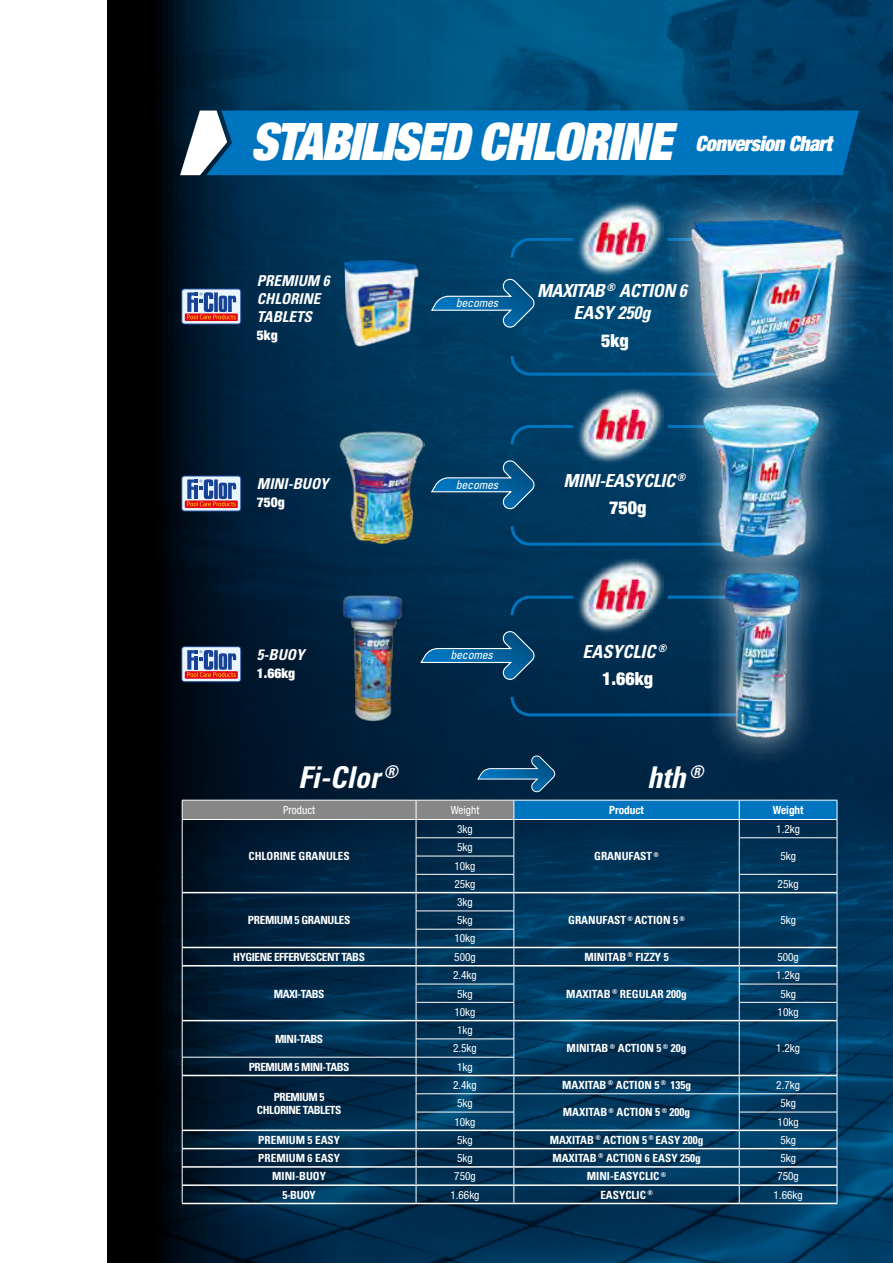
<style>
.page{position:relative;width:893px;height:1263px;background:#fff}
.page>*{position:absolute;margin:0;border:0;box-sizing:border-box;transform-origin:0 0}
.t1{font:italic 900 expanded 51.75px "Helvetica Neue";letter-spacing:-.03em;color:#fff;scale:.95 1}
.t2{font:italic 700 condensed 30px "Univers";color:#fff}
.t3{font:italic 900 expanded 21px "Helvetica Neue";letter-spacing:-.02em;color:#fff;scale:.95 1}
.t4{font:italic 700 condensed 18px/21.6px "Univers";letter-spacing:-.02em;color:#fff;text-align:center}
.t5{font:900 condensed 18px "Helvetica Neue";color:#fff}
.t6{font:italic 700 condensed 18px "Univers";color:#fff}
.t7{font:italic 700 condensed 15px/18px "Univers";color:#fff}
.t8{font:900 condensed 13.5px "Helvetica Neue";color:#fff}
.t9{font:italic condensed 12px "Univers";letter-spacing:-.025em;color:#fff}
.t10{font:700 condensed 11.25px "Univers";color:#fff}
.t11{font:condensed 11.25px/18.3px "Helvetica Neue";color:#fff}
.t12{font:700 condensed 11.25px/13.5px "Univers";letter-spacing:-.04em;color:#fff;text-align:center}
.t13{font:700 condensed 11.25px "Univers";letter-spacing:-.03em;color:#fff}
.t14{font:700 condensed 11.25px "Helvetica Neue";color:#fff}
</style>
<div class="page">
<img style="left:107px;top:0;width:786px;height:1263px">
<svg style="left:180px;top:111px;width:679px;height:64px;background:#0a78bd"></svg>
<img style="left:339px;top:431px;width:86px;height:114px">
<img style="left:335px;top:592px;width:68px;height:135px">
<img style="left:577px;top:195px;width:82px;height:41px">
<img style="left:577px;top:382px;width:87px;height:41px">
<img style="left:577px;top:553px;width:87px;height:41px">
<div style="left:182px;top:289px;width:59px;height:35px;background:#eaf6fe;border-radius:3px"></div>
<div style="left:182px;top:289px;width:59px;height:35px;border:1px solid #164194;border-radius:3px"></div>
<svg style="left:185px;top:313px;width:53px;height:8px"></svg>
<svg style="left:187px;top:292px;width:49px;height:27px"></svg>
<div style="left:182px;top:476px;width:59px;height:35px;background:#eaf6fe;border-radius:3px"></div>
<div style="left:182px;top:476px;width:59px;height:35px;border:1px solid #164194;border-radius:3px"></div>
<svg style="left:185px;top:500px;width:53px;height:8px"></svg>
<svg style="left:187px;top:479px;width:49px;height:27px"></svg>
<div style="left:182px;top:647px;width:59px;height:35px;background:#eaf6fe;border-radius:3px"></div>
<div style="left:182px;top:646px;width:59px;height:36px;border:1px solid #164194;border-radius:3px"></div>
<div style="left:185px;top:671px;width:53px;height:8px;background:#e30613"></div>
<svg style="left:187px;top:650px;width:49px;height:27px"></svg>
<img style="left:344px;top:247px;width:84px;height:109px">
<hr style="left:182px;top:1203px;width:234px;height:1px;background:#fff">
<hr style="left:416px;top:1203px;width:98px;height:1px;background:#fff">
<hr style="left:514px;top:1203px;width:225px;height:1px;background:#fff">
<hr style="left:739px;top:1203px;width:98px;height:1px;background:#fff">
<svg style="left:182px;top:800px;width:656px;height:403px;background:#103e5f"></svg>
<hr style="left:416px;top:911px;width:98px;height:1px;background:#fff">
<svg style="left:477px;top:754px;width:78px;height:39px;background:#11466b"></svg>
<svg style="left:431px;top:236px;width:228px;height:141px;background:#104e77"></svg>
<svg style="left:431px;top:423px;width:247px;height:124px;background:#11466c"></svg>
<svg style="left:420px;top:594px;width:274px;height:124px;background:#0f395c"></svg>
<div style="left:659px;top:186px;width:217px;height:234px;background:#fff;opacity:.75"></div>
<img style="left:679px;top:197px;width:179px;height:208px">
<div style="left:678px;top:377px;width:167px;height:206px;background:#fff;opacity:.75"></div>
<img style="left:696px;top:397px;width:128px;height:144px">
<div style="left:694px;top:541px;width:135px;height:227px;background:#fff;opacity:.75"></div>
<img style="left:706px;top:543px;width:113px;height:199px">
<h1 class="t1" style="left:251px;top:109px;width:445px">STABILISED CHLORINE</h1>
<h3 class="t3" style="left:695px;top:130px;width:145px">Conversion Chart</h3>
<h3 class="t7" style="left:257px;top:272px;width:74px">PREMIUM 6<br>CHLORINE<br>TABLETS</h3>
<p class="t8" style="left:257px;top:327px;width:22px">5kg</p>
<h3 class="t7" style="left:257px;top:475px;width:73px">MINI-BUOY</h3>
<p class="t8" style="left:257px;top:494px;width:30px">750g</p>
<h3 class="t7" style="left:257px;top:645px;width:49px">5-BUOY</h3>
<p class="t8" style="left:257px;top:665px;width:40px">1.66kg</p>
<p class="t9" style="left:456px;top:295px;width:44px">becomes</p>
<h3 class="t4" style="left:537px;top:280px;width:151px">MAXITAB <sup>®</sup> ACTION 6<br>EASY 250g</h3>
<h3 class="t5" style="left:601px;top:330px;width:29px">5kg</h3>
<p class="t9" style="left:456px;top:477px;width:44px">becomes</p>
<h3 class="t4" style="left:563px;top:470px;width:124px">MINI-EASYCLIC <sup>®</sup></h3>
<h3 class="t5" style="left:609px;top:497px;width:39px">750g</h3>
<p class="t9" style="left:451px;top:647px;width:44px">becomes</p>
<h3 class="t6" style="left:583px;top:640px;width:85px">EASYCLIC <sup>®</sup></h3>
<h3 class="t5" style="left:602px;top:667px;width:53px">1.66kg</h3>
<h2 class="t2" style="left:298px;top:759px;width:101px">Fi-Clor <sup>®</sup></h2>
<h2 class="t2" style="left:647px;top:759px;width:58px">hth <sup>®</sup></h2>
<p class="t11" style="left:283px;top:801px;width:33px">Product</p>
<p class="t11" style="left:451px;top:801px;width:30px">Weight</p>
<p class="t14" style="left:609px;top:803px;width:36px">Product</p>
<p class="t14" style="left:773px;top:803px;width:32px">Weight</p>
<p class="t10" style="left:248px;top:849px;width:103px">CHLORINE GRANULES</p>
<p class="t11" style="left:457px;top:820px;width:17px">3kg</p>
<p class="t11" style="left:776px;top:820px;width:25px">1.2kg</p>
<p class="t11" style="left:457px;top:838px;width:17px">5kg</p>
<p class="t10" style="left:594px;top:849px;width:66px">GRANUFAST <sup>®</sup></p>
<p class="t11" style="left:780px;top:847px;width:17px">5kg</p>
<p class="t11" style="left:454px;top:856px;width:23px">10kg<br>25kg</p>
<p class="t11" style="left:778px;top:875px;width:23px">25kg</p>
<p class="t13" style="left:248px;top:913px;width:104px">PREMIUM 5 GRANULES</p>
<p class="t11" style="left:457px;top:893px;width:17px">3kg</p>
<p class="t10" style="left:568px;top:913px;width:118px">GRANUFAST <sup>®</sup> ACTION 5 <sup>®</sup></p>
<p class="t11" style="left:457px;top:911px;width:17px">5kg</p>
<p class="t11" style="left:780px;top:911px;width:17px">5kg</p>
<p class="t11" style="left:454px;top:929px;width:23px">10kg</p>
<p class="t12" style="left:233px;top:950px;width:133px">HYGIENE EFFERVESCENT TABS</p>
<p class="t11" style="left:454px;top:948px;width:23px">500g</p>
<p class="t10" style="left:584px;top:950px;width:86px">MINITAB <sup>®</sup> FIZZY 5</p>
<p class="t11" style="left:777px;top:948px;width:23px">500g</p>
<p class="t12" style="left:274px;top:986px;width:52px">MAXI-TABS</p>
<p class="t11" style="left:453px;top:966px;width:25px">2.4kg</p>
<p class="t11" style="left:776px;top:966px;width:25px">1.2kg</p>
<p class="t10" style="left:566px;top:987px;width:122px">MAXITAB <sup>®</sup> REGULAR 200g</p>
<p class="t11" style="left:457px;top:984px;width:17px">5kg</p>
<p class="t11" style="left:780px;top:984px;width:17px">5kg</p>
<p class="t11" style="left:454px;top:1003px;width:23px">10kg</p>
<p class="t11" style="left:778px;top:1003px;width:23px">10kg</p>
<p class="t12" style="left:275px;top:1032px;width:50px">MINI-TABS</p>
<p class="t11" style="left:457px;top:1021px;width:17px">1kg</p>
<p class="t10" style="left:567px;top:1041px;width:121px">MINITAB <sup>®</sup> ACTION 5 <sup>®</sup> 20g</p>
<p class="t11" style="left:453px;top:1039px;width:25px">2.5kg</p>
<p class="t11" style="left:776px;top:1039px;width:25px">1.2kg</p>
<p class="t12" style="left:249px;top:1060px;width:102px">PREMIUM 5 MINI-TABS</p>
<p class="t11" style="left:457px;top:1057px;width:17px">1kg</p>
<p class="t12" style="left:257px;top:1089px;width:86px">PREMIUM 5<br>CHLORINE TABLETS</p>
<p class="t11" style="left:453px;top:1076px;width:25px">2.4kg</p>
<p class="t10" style="left:562px;top:1078px;width:130px">MAXITAB <sup>®</sup> ACTION 5 <sup>®</sup> 135g</p>
<p class="t11" style="left:776px;top:1076px;width:25px">2.7kg</p>
<p class="t11" style="left:457px;top:1094px;width:17px">5kg</p>
<p class="t10" style="left:563px;top:1105px;width:129px">MAXITAB <sup>®</sup> ACTION 5 <sup>®</sup> 200g</p>
<p class="t11" style="left:780px;top:1094px;width:17px">5kg</p>
<p class="t11" style="left:454px;top:1112px;width:23px">10kg</p>
<p class="t11" style="left:778px;top:1112px;width:23px">10kg</p>
<p class="t10" style="left:258px;top:1133px;width:83px">PREMIUM 5 EASY</p>
<p class="t11" style="left:457px;top:1131px;width:17px">5kg</p>
<p class="t10" style="left:550px;top:1133px;width:155px">MAXITAB <sup>®</sup> ACTION 5 <sup>®</sup> EASY 200g</p>
<p class="t11" style="left:780px;top:1131px;width:17px">5kg</p>
<p class="t10" style="left:258px;top:1151px;width:83px">PREMIUM 6 EASY</p>
<p class="t11" style="left:457px;top:1149px;width:17px">5kg</p>
<p class="t10" style="left:552px;top:1151px;width:150px">MAXITAB <sup>®</sup> ACTION 6 EASY 250g</p>
<p class="t11" style="left:780px;top:1149px;width:17px">5kg</p>
<p class="t10" style="left:272px;top:1169px;width:55px">MINI-BUOY</p>
<p class="t11" style="left:454px;top:1167px;width:23px">750g</p>
<p class="t10" style="left:587px;top:1169px;width:81px">MINI-EASYCLIC <sup>®</sup></p>
<p class="t11" style="left:777px;top:1167px;width:23px">750g</p>
<p class="t10" style="left:282px;top:1188px;width:35px">5-BUOY</p>
<p class="t11" style="left:450px;top:1185px;width:31px">1.66kg</p>
<p class="t10" style="left:600px;top:1188px;width:54px">EASYCLIC <sup>®</sup></p>
<p class="t11" style="left:774px;top:1185px;width:31px">1.66kg</p>
</div>
